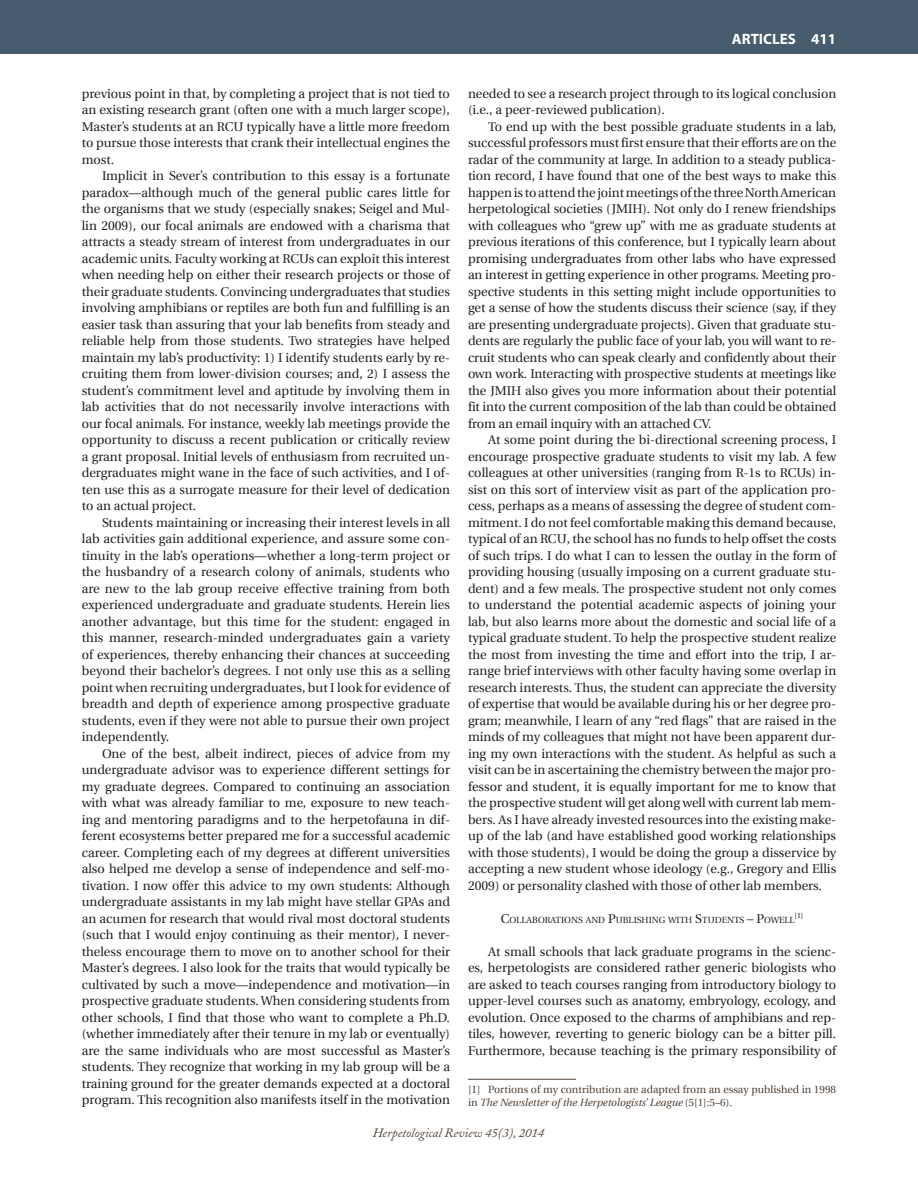
<style>
.page{position:relative;width:918px;height:1188px;background:#fff}
.page>*{position:absolute;margin:0;border:0;box-sizing:border-box;transform-origin:0 0}
.t1{font:700 15px "Myriad Pro";color:#fff}
.t2{font:12.75px/16.5px "Utopia";color:#231f20;text-align:justify}
.t3{font:italic 12.75px "Adobe Caslon";color:#504137}
.footnotes{font:10.5px/13.5px "Utopia";color:#504137}
.in_body_header{font:8.85px "Utopia";color:#231f20}
.in_body_header-2{font:7.5px "Utopia";color:#231f20}
.s1{font-size:12.75px}
.s2{font-style:italic}
</style>
<div class="page">
<div style="left:0;top:0;width:918px;height:54px;background:#465b6d"></div>
<hr style="left:468px;top:1079px;width:108px;height:1px;background:#504137">
<p class="t1" style="left:732px;top:29px;width:106px">ARTICLES 411</p>
<p class="t2" style="left:82px;top:85px;width:370px">previous point in that, by completing a project that is not tied to an existing research grant (often one with a much larger scope), Master’s students at an RCU typically have a little more freedom to pursue those interests that crank their intellectual engines the most.</p>
<p class="t2" style="left:82px;top:168px;width:370px;text-indent:20px">Implicit in Sever’s contribution to this essay is a fortunate paradox—although much of the general public cares little for the organisms that we study (especially snakes; Seigel and Mul&shy;lin 2009), our focal animals are endowed with a charisma that attracts a steady stream of interest from undergraduates in our academic units. Faculty working at RCUs can exploit this interest when needing help on either their research projects or those of their graduate students. Convincing undergraduates that studies involving amphibians or reptiles are both fun and fulfilling is an easier task than assuring that your lab benefits from steady and reliable help from those students. Two strategies have helped maintain my lab’s productivity: 1) I identify students early by re&shy;cruiting them from lower-division courses; and, 2) I assess the student’s commitment level and aptitude by involving them in lab activities that do not necessarily involve interactions with our focal animals. For instance, weekly lab meetings provide the opportunity to discuss a recent publication or critically review a grant proposal. Initial levels of enthusiasm from recruited un&shy;dergraduates might wane in the face of such activities, and I of&shy;ten use this as a surrogate measure for their level of dedication to an actual project.</p>
<p class="t2" style="left:82px;top:514px;width:370px;text-indent:20px">Students maintaining or increasing their interest levels in all lab activities gain additional experience, and assure some con&shy;tinuity in the lab’s operations—whether a long-term project or the husbandry of a research colony of animals, students who are new to the lab group receive effective training from both experienced undergraduate and graduate students. Herein lies another advantage, but this time for the student: engaged in this manner, research-minded undergraduates gain a variety of experiences, thereby enhancing their chances at succeeding beyond their bachelor’s degrees. I not only use this as a selling point when recruiting undergraduates, but I look for evidence of breadth and depth of experience among prospective graduate students, even if they were not able to pursue their own project independently.</p>
<p class="t2" style="left:82px;top:745px;width:370px;text-indent:20px">One of the best, albeit indirect, pieces of advice from my undergraduate advisor was to experience different settings for my graduate degrees. Compared to continuing an association with what was already familiar to me, exposure to new teach&shy;ing and mentoring paradigms and to the herpetofauna in dif&shy;ferent ecosystems better prepared me for a successful academic career. Completing each of my degrees at different universities also helped me develop a sense of independence and self-mo&shy;tivation. I now offer this advice to my own students: Although undergraduate assistants in my lab might have stellar GPAs and an acumen for research that would rival most doctoral students (such that I would enjoy continuing as their mentor), I never&shy;theless encourage them to move on to another school for their Master’s degrees. I also look for the traits that would typically be cultivated by such a move—independence and motivation—in prospective graduate students. When considering students from other schools, I find that those who want to complete a Ph.D. (whether immediately after their tenure in my lab or eventually) are the same individuals who are most successful as Master’s students. They recognize that working in my lab group will be a training ground for the greater demands expected at a doctoral program. This recognition also manifests itself in the motivation</p>
<p class="t2" style="left:468px;top:85px;width:370px">needed to see a research project through to its logical conclusion (i.e., a peer-reviewed publication).</p>
<p class="t2" style="left:468px;top:118px;width:370px;text-indent:20px">To end up with the best possible graduate students in a lab, successful professors must first ensure that their efforts are on the radar of the community at large. In addition to a steady publica&shy;tion record, I have found that one of the best ways to make this happen is to attend the joint meetings of the three North American herpetological societies (JMIH). Not only do I renew friendships with colleagues who “grew up” with me as graduate students at previous iterations of this conference, but I typically learn about promising undergraduates from other labs who have expressed an interest in getting experience in other programs. Meeting pro&shy;spective students in this setting might include opportunities to get a sense of how the students discuss their science (say, if they are presenting undergraduate projects). Given that graduate stu&shy;dents are regularly the public face of your lab, you will want to re&shy;cruit students who can speak clearly and confidently about their own work. Interacting with prospective students at meetings like the JMIH also gives you more information about their potential fit into the current composition of the lab than could be obtained from an email inquiry with an attached CV.</p>
<p class="t2" style="left:468px;top:432px;width:370px;text-indent:20px">At some point during the bi-directional screening process, I encourage prospective graduate students to visit my lab. A few colleagues at other universities (ranging from R-1s to RCUs) in&shy;sist on this sort of interview visit as part of the application pro&shy;cess, perhaps as a means of assessing the degree of student com&shy;mitment. I do not feel comfortable making this demand because, typical of an RCU, the school has no funds to help offset the costs of such trips. I do what I can to lessen the outlay in the form of providing housing (usually imposing on a current graduate stu&shy;dent) and a few meals. The prospective student not only comes to understand the potential academic aspects of joining your lab, but also learns more about the domestic and social life of a typical graduate student. To help the prospective student realize the most from investing the time and effort into the trip, I ar&shy;range brief interviews with other faculty having some overlap in research interests. Thus, the student can appreciate the diversity of expertise that would be available during his or her degree pro&shy;gram; meanwhile, I learn of any “red flags” that are raised in the minds of my colleagues that might not have been apparent dur&shy;ing my own interactions with the student. As helpful as such a visit can be in ascertaining the chemistry between the major pro&shy;fessor and student, it is equally important for me to know that the prospective student will get along well with current lab mem&shy;bers. As I have already invested resources into the existing make&shy;up of the lab (and have established good working relationships with those students), I would be doing the group a disservice by accepting a new student whose ideology (e.g., Gregory and Ellis 2009) or personality clashed with those of other lab members.</p>
<p class="in_body_header" style="left:501px;top:915px;width:295px"><span class="s1">C</span>OLLABORATIONS AND <span class="s1">P</span>UBLISHING WITH <span class="s1">S</span>TUDENTS <span class="s1">– P</span>OWELL</p>
<p class="in_body_header-2" style="left:795px;top:912px;width:10px">[1]</p>
<p class="t2" style="left:468px;top:943px;width:370px;text-indent:20px">At small schools that lack graduate programs in the scienc&shy;es, herpetologists are considered rather generic biologists who are asked to teach courses ranging from introductory biology to upper-level courses such as anatomy, embryology, ecology, and evolution. Once exposed to the charms of amphibians and rep&shy;tiles, however, reverting to generic biology can be a bitter pill.<br>Furthermore, because teaching is the primary responsibility of</p>
<p class="footnotes" style="left:468px;top:1083px;width:370px">[1] Portions of my contribution are adapted from an essay published in 1998 in <span class="s2">The Newsletter of the Herpetologists’ League</span> (5[1]:5–6).</p>
<p class="t3" style="left:373px;top:1126px;width:173px">Herpetological Review 45(3), 2014</p>
</div>
